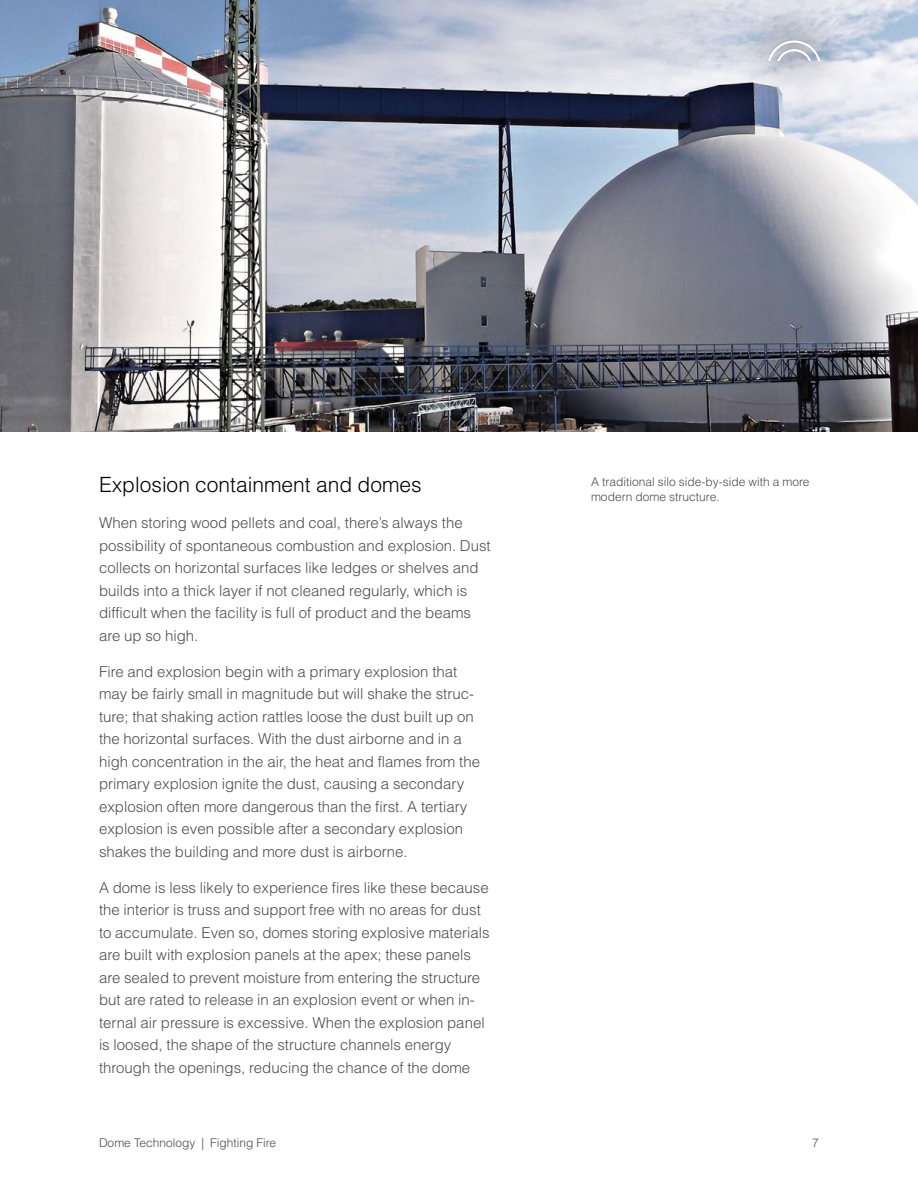
<style>
.page{position:relative;width:918px;height:1188px;background:#fff}
.page>*{position:absolute;margin:0;border:0;box-sizing:border-box;transform-origin:0 0}
.t1{font:300 21px "Helvetica LT Std";color:#000}
.t2{font:300 15px/22.5px "Helvetica LT Std";color:#4d4d4d}
.t3{font:300 12px/15px "Helvetica LT Std";color:#4d4d4d}
</style>
<div class="page">
<img style="left:0;top:0;width:918px;height:432px">
<div style="left:727px;top:0;width:135px;height:110px;background:#000;opacity:.75"></div>
<div style="left:735px;top:5px;width:118px;height:90px;background:#000;opacity:.75"></div>
<svg style="left:768px;top:40px;width:52px;height:21px"></svg>
<h1 class="t1" style="left:99px;top:472px;width:324px">Explosion containment and domes</h1>
<p class="t2" style="left:99px;top:511px;width:393px">When storing wood pellets and coal, there’s always the possibility of spontaneous combustion and explosion. Dust collects on horizontal surfaces like ledges or shelves and builds into a thick layer if not cleaned regularly, which is difficult when the facility is full of product and the beams are up so high.</p>
<p class="t2" style="left:99px;top:660px;width:383px">Fire and explosion begin with a primary explosion that may be fairly small in magnitude but will shake the struc&shy;ture; that shaking action rattles loose the dust built up on the horizontal surfaces. With the dust airborne and in a high concentration in the air, the heat and flames from the primary explosion ignite the dust, causing a secondary explosion often more dangerous than the first. A tertiary explosion is even possible after a secondary explosion shakes the building and more dust is airborne.</p>
<p class="t2" style="left:99px;top:876px;width:392px">A dome is less likely to experience fires like these because the interior is truss and support free with no areas for dust to accumulate. Even so, domes storing explosive materials are built with explosion panels at the apex; these panels are sealed to prevent moisture from entering the structure but are rated to release in an explosion event or when in&shy;ternal air pressure is excessive. When the explosion panel is loosed, the shape of the structure channels energy through the openings, reducing the chance of the dome</p>
<p class="t3" style="left:591px;top:474px;width:220px">A traditional silo side-by-side with a more modern dome structure.</p>
<p class="t3" style="left:99px;top:1136px;width:179px">Dome Technology | Fighting Fire</p>
<p class="t3" style="left:812px;top:1136px;width:8px">7</p>
</div>
